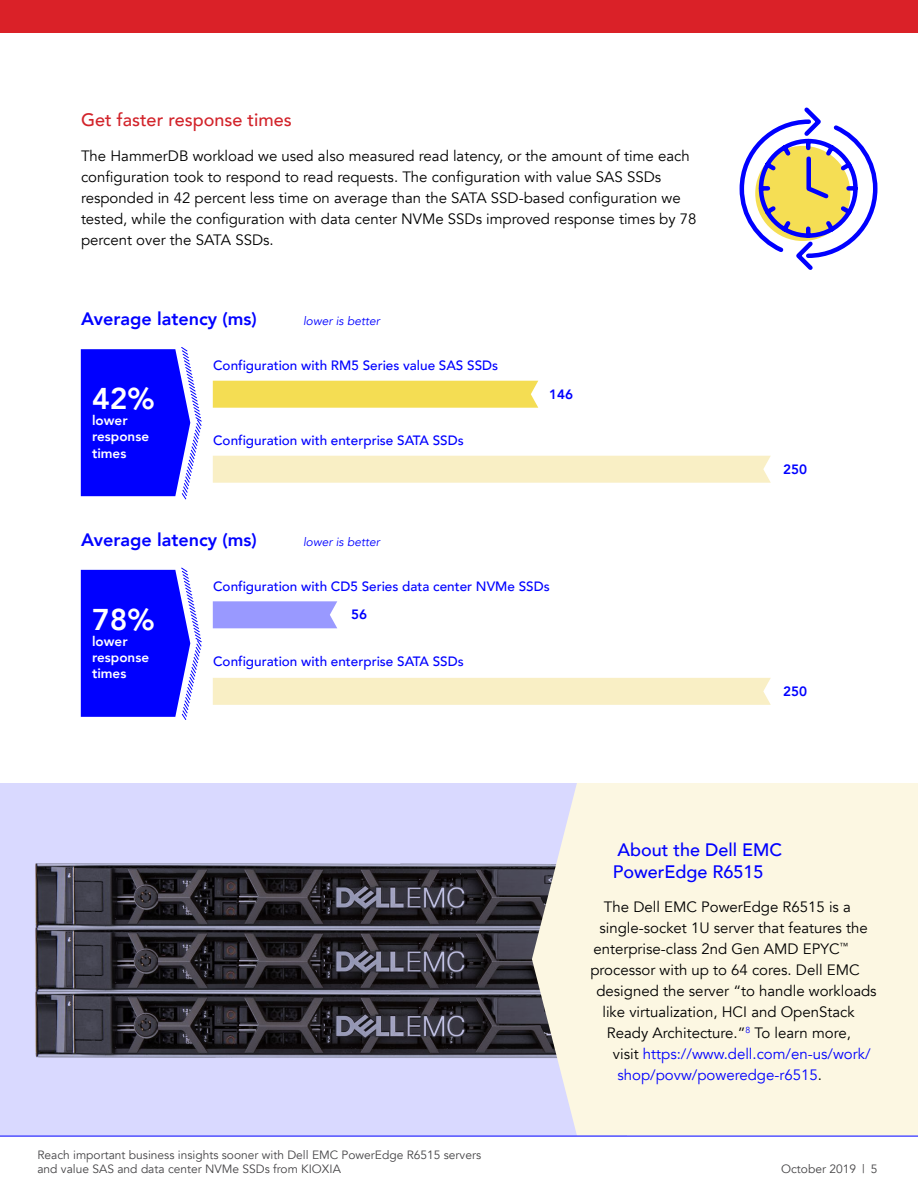
<style>
.page{position:relative;width:918px;height:1188px;background:#fff}
.page>*{position:absolute;margin:0;border:0;box-sizing:border-box;transform-origin:0 0}
.t1{font:800 30px "Avenir";color:#fff}
.t2{font:800 18px "Avenir";color:#00f}
.t3{font:500 18px/21.6px "Avenir";color:#00f}
.t4{font:500 18px "Avenir";color:#d2232a}
.t5{font:15px/21px "Avenir";color:#000}
.t6{font:15px "Avenir";color:#00f}
.t7{font:500 13.5px "Avenir";color:#00f}
.t8{font:800 13.5px/16.2px "Avenir";color:#fff}
.t9{font:800 13.5px "Avenir";color:#00f}
.t10{font:12px/14.4px "Avenir";color:#464547}
.t11{font:italic 12px "Avenir";color:#00f}
.s1{color:#000}
</style>
<div class="page">
<div style="left:213px;top:381px;width:325px;height:27px;background:#f4dd53"></div>
<div style="left:213px;top:456px;width:558px;height:27px;background:#f9efc5"></div>
<svg style="left:81px;top:347px;width:121px;height:153px;background:#2c2cff"></svg>
<div style="left:213px;top:601px;width:124px;height:27px;background:#99f"></div>
<div style="left:213px;top:678px;width:558px;height:27px;background:#f9efc5"></div>
<svg style="left:81px;top:567px;width:121px;height:153px;background:#2c2cff"></svg>
<svg style="left:0;top:783px;width:532px;height:353px;background:#86859c"></svg>
<div style="left:532px;top:783px;width:386px;height:353px;background:#fcf7e2"></div>
<svg style="left:739px;top:107px;width:139px;height:163px"></svg>
<hr style="left:0;top:1136px;width:918px;height:1px;background:#00f">
<div style="left:0;top:0;width:918px;height:32px;background:#da2128"></div>
<p class="t4" style="left:81px;top:104px;width:212px">Get faster response times</p>
<p class="t5" style="left:81px;top:145px;width:617px">The HammerDB workload we used also measured read latency, or the amount of time each configuration took to respond to read requests. The configuration with value SAS SSDs responded in 42 percent less time on average than the SATA SSD-based configuration we tested, while the configuration with data center NVMe SSDs improved response times by 78 percent over the SATA SSDs.</p>
<p class="t2" style="left:81px;top:305px;width:177px">Average latency (ms)</p>
<p class="t7" style="left:213px;top:354px;width:287px">Configuration with RM5 Series value SAS SSDs</p>
<p class="t11" style="left:303px;top:314px;width:78px">lower is better</p>
<h1 class="t1" style="left:92px;top:375px;width:64px">42%</h1>
<p class="t8" style="left:92px;top:412px;width:58px">lower response times</p>
<p class="t7" style="left:213px;top:429px;width:252px">Configuration with enterprise SATA SSDs</p>
<p class="t9" style="left:549px;top:383px;width:25px">146</p>
<p class="t2" style="left:81px;top:526px;width:177px">Average latency (ms)</p>
<p class="t7" style="left:213px;top:574px;width:338px">Configuration with CD5 Series data center NVMe SSDs</p>
<p class="t9" style="left:351px;top:604px;width:17px">56</p>
<p class="t7" style="left:213px;top:649px;width:252px">Configuration with enterprise SATA SSDs</p>
<p class="t11" style="left:303px;top:535px;width:78px">lower is better</p>
<h1 class="t1" style="left:92px;top:596px;width:64px">78%</h1>
<p class="t8" style="left:92px;top:633px;width:58px">lower response times</p>
<p class="t9" style="left:783px;top:458px;width:25px">250</p>
<p class="t9" style="left:783px;top:681px;width:25px">250</p>
<p class="t10" style="left:37px;top:1148px;width:445px">Reach important business insights sooner with Dell EMC PowerEdge R6515 servers and value SAS and data center NVMe SSDs from KIOXIA</p>
<p class="t3" style="left:613px;top:838px;width:171px">About the Dell EMC<br>PowerEdge R6515</p>
<p class="t5" style="left:604px;top:897px;width:249px">The Dell EMC PowerEdge R6515 is a</p>
<p class="t5" style="left:599px;top:918px;width:270px">single-socket 1U server that features the</p>
<p class="t5" style="left:593px;top:939px;width:256px">enterprise-class 2nd Gen AMD EPYC<sup>™</sup></p>
<p class="t5" style="left:590px;top:960px;width:271px">processor with up to 64 cores. Dell EMC</p>
<p class="t5" style="left:596px;top:981px;width:282px">designed the server “to handle workloads</p>
<p class="t5" style="left:602px;top:1002px;width:254px">like virtualization, HCI and OpenStack</p>
<p class="t5" style="left:607px;top:1023px;width:246px">Ready Architecture.”<sup>8</sup> To learn more,</p>
<p class="t6" style="left:613px;top:1045px;width:259px"><span class="s1">visit</span> https://www.dell.com/en-us/work/</p>
<p class="t6" style="left:617px;top:1066px;width:206px">shop/povw/poweredge-r6515<span class="s1">.</span></p>
<p class="t10" style="left:781px;top:1162px;width:98px">October 2019 | 5</p>
</div>
